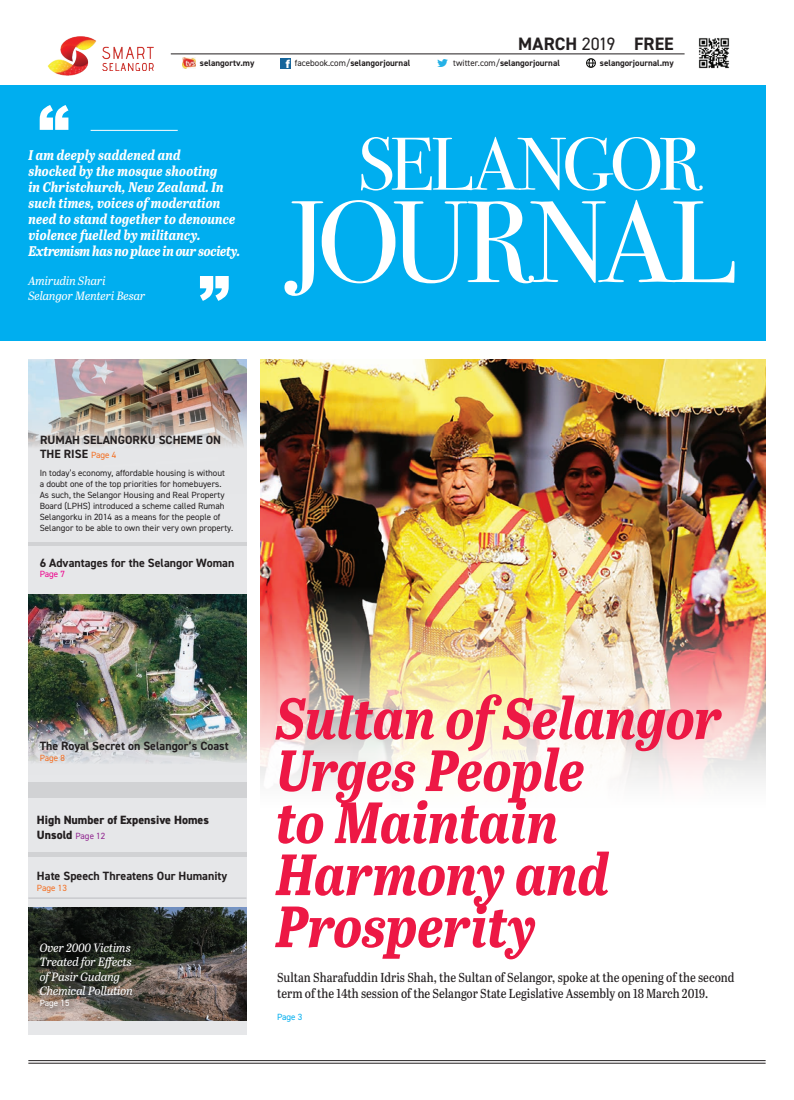
<style>
.page{position:relative;width:794px;height:1100px;background:#fff}
.page>*{position:absolute;margin:0;border:0;box-sizing:border-box;transform-origin:0 0}
.t1{font:italic 700 58px/52px "Abril Titling Cnd";letter-spacing:-.005em;color:#ed1845}
.t2{font:700 18px "DIN2014";color:#231f20}
.t3{font:italic 700 14px/16px "Abril Titling Cnd";letter-spacing:.005em;color:#fff}
.t4{font:13px/15.6px "Abril Titling Cnd";color:#231f20}
.t5{font:700 12px/14.4px "DIN2014";color:#231f20}
.t6{font:italic 12px/14.4px "Abril Titling";letter-spacing:-.005em;color:#fff}
.t7{font:800 12px/14.4px "DIN2014";color:#231f20}
.t8{font:9px/10.8px "DIN2014";color:#231f20}
.t9{font:700 9px "DIN2014";color:#231f20}
.t10{font:9px "DIN2014";color:#f36e21}
.t11{font:9px "DIN2014";color:#fff}
.t12{font:9px "DIN2014";color:#00aeef}
.t13{font:9px "DIN2014";color:#ed028c}
.s1{font-weight:400}
.s2{font-family:"Museo Sans 900";font-weight:400;font-size:11.7px;color:#fff}
.s3{font-weight:400;font-size:9px;color:#f36e21}
.s4{font-weight:400;font-size:9px;color:#90268f}
</style>
<div class="page">
<div style="left:0;top:85px;width:765px;height:256px;background:#00aeef"></div>
<svg style="left:361px;top:137px;width:341px;height:54px"></svg>
<svg style="left:284px;top:200px;width:450px;height:96px"></svg>
<hr style="left:171px;top:54px;width:513px;height:1px;background:#231f20">
<hr style="left:28px;top:1063px;width:737px;height:1px;background:#231f20">
<hr style="left:28px;top:1060px;width:737px;height:1px;background:#231f20">
<img style="left:698px;top:38px;width:32px;height:31px">
<img style="left:47px;top:36px;width:56px;height:40px">
<img style="left:98px;top:43px;width:56px;height:27px">
<svg style="left:586px;top:58px;width:10px;height:10px"></svg>
<div style="left:280px;top:58px;width:11px;height:10px;background:#15659b"></div>
<svg style="left:438px;top:59px;width:9px;height:8px"></svg>
<svg style="left:183px;top:58px;width:12px;height:10px"></svg>
<svg style="left:40px;top:105px;width:28px;height:25px"></svg>
<svg style="left:200px;top:276px;width:29px;height:25px"></svg>
<hr style="left:91px;top:130px;width:87px;height:1px;background:#fff">
<div style="left:28px;top:359px;width:218px;height:675px;background:#e6e7e9"></div>
<img style="left:28px;top:359px;width:218px;height:88px">
<img style="left:260px;top:359px;width:505px;height:424px">
<div style="left:28px;top:782px;width:218px;height:16px;background:#d1d2d4"></div>
<hr style="left:28px;top:542px;width:218px;height:4px;background:#d1d2d4">
<div style="left:28px;top:852px;width:218px;height:5px;background:#d1d2d4"></div>
<img style="left:28px;top:907px;width:218px;height:113px">
<div style="left:37px;top:940px;width:102px;height:75px;background:#231f20;opacity:.75"></div>
<hr style="left:28px;top:898px;width:218px;height:1px;background:#bcbdc0">
<img style="left:28px;top:595px;width:218px;height:168px">
<h2 class="t2" style="left:518px;top:32px;width:157px">MARCH <span class="s1">2019</span> FREE</h2>
<p class="t9" style="left:200px;top:57px;width:56px">selangortv.my</p>
<p class="t9" style="left:285px;top:57px;width:126px"><span class="s2">f</span> <span class="s1">facebook.com/</span>selangorjournal</p>
<p class="t9" style="left:453px;top:57px;width:108px"><span class="s1">twitter.com/</span>selangorjournal</p>
<p class="t9" style="left:600px;top:57px;width:75px">selangorjournal.my</p>
<h3 class="t3" style="left:28px;top:147px;width:213px">I am deeply saddened and<br>shocked by the mosque shooting<br>in Christchurch, New Zealand. In such times, voices of moderation need to stand together to denounce violence fuelled by militancy.<br>Extremism has no place in our society.</h3>
<h3 class="t6" style="left:28px;top:273px;width:119px">Amirudin Shari<br>Selangor Menteri Besar</h3>
<h3 class="t5" style="left:40px;top:432px;width:182px">RUMAH SELANGORKU SCHEME ON<br>THE RISE <span class="s3">Page 4</span></h3>
<p class="t8" style="left:40px;top:468px;width:195px">In today’s economy, affordable housing is without<br>a doubt one of the top priorities for homebuyers.<br>As such, the Selangor Housing and Real Property Board (LPHS) introduced a scheme called Rumah Selangorku in 2014 as a means for the people of Selangor to be able to own their very own property.</p>
<h3 class="t5" style="left:40px;top:555px;width:196px">6 Advantages for the Selangor Woman</h3>
<p class="t13" style="left:40px;top:569px;width:27px">Page 7</p>
<h3 class="t5" style="left:40px;top:738px;width:191px">The Royal Secret on Selangor’s Coast</h3>
<p class="t10" style="left:40px;top:752px;width:27px">Page 8</p>
<h3 class="t7" style="left:37px;top:813px;width:173px">High Number of Expensive Homes<br>Unsold <span class="s4">Page 12</span></h3>
<h3 class="t5" style="left:37px;top:868px;width:192px">Hate Speech Threatens Our Humanity</h3>
<p class="t10" style="left:37px;top:882px;width:31px">Page 13</p>
<h3 class="t6" style="left:40px;top:940px;width:95px">Over 2000 Victims<br>Treated for Effects of Pasir Gudang<br>Chemical Pollution</h3>
<p class="t11" style="left:40px;top:997px;width:31px">Page 15</p>
<h1 class="t1" style="left:276px;top:690px;width:447px">Sultan of Selangor<br>Urges People<br>to Maintain<br>Harmony and<br>Prosperity</h1>
<h3 class="t4" style="left:277px;top:969px;width:459px">Sultan Sharafuddin Idris Shah, the Sultan of Selangor, spoke at the opening of the second term of the 14th session of the Selangor State Legislative Assembly on 18 March 2019.</h3>
<p class="t12" style="left:277px;top:1012px;width:27px">Page 3</p>
</div>
